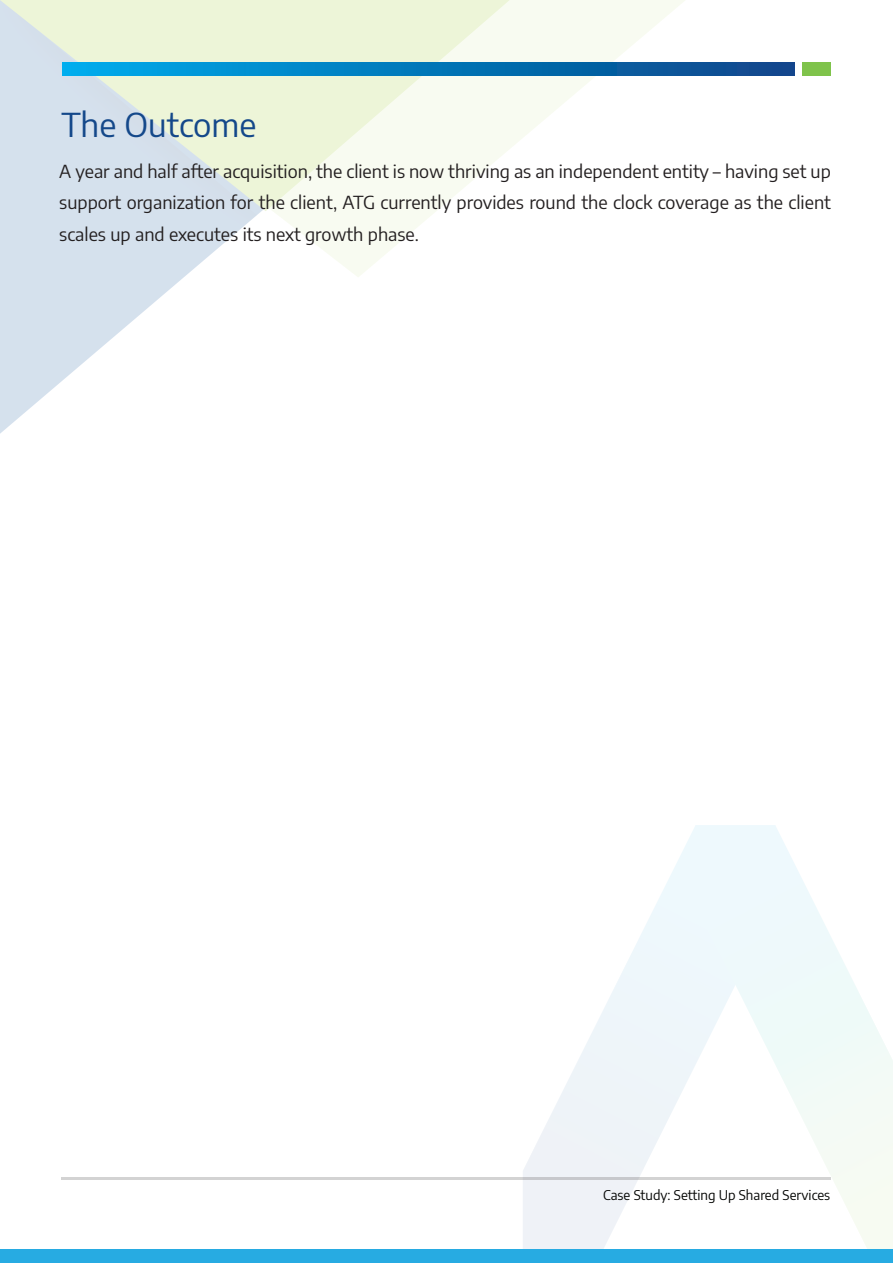
<style>
.page{position:relative;width:893px;height:1263px;background:#fff}
.page>*{position:absolute;margin:0;border:0;box-sizing:border-box;transform-origin:0 0}
.t1{font:33px "Encode Sans";color:#14488a}
.t2{font:18px/31.5px "Encode Sans";color:#231f20;text-align:justify}
.t3{font:13.5px "Encode Sans";color:#040503}
</style>
<div class="page">
<svg style="left:0;top:278px;width:183px;height:156px"></svg>
<svg style="left:0;top:0;width:685px;height:278px"></svg>
<svg style="left:0;top:0;width:510px;height:211px"></svg>
<svg style="left:523px;top:827px;width:172px;height:423px"></svg>
<svg style="left:695px;top:825px;width:198px;height:425px"></svg>
<div style="left:0;top:1250px;width:893px;height:13px;background:#27abe2"></div>
<hr style="left:62px;top:1178px;width:769px;height:2px;background:#231f20">
<svg style="left:62px;top:62px;width:732px;height:14px;background:#0377b9"></svg>
<div style="left:802px;top:62px;width:29px;height:14px;background:#7fc34b"></div>
<h1 class="t1" style="left:62px;top:101px;width:196px">The Outcome</h1>
<p class="t2" style="left:59px;top:154px;width:773px">A year and half after acquisition, the client is now thriving as an independent entity – having set up support organization for the client, ATG currently provides round the clock coverage as the client scales up and executes its next growth phase.</p>
<p class="t3" style="left:603px;top:1185px;width:228px">Case Study: Setting Up Shared Services</p>
</div>
